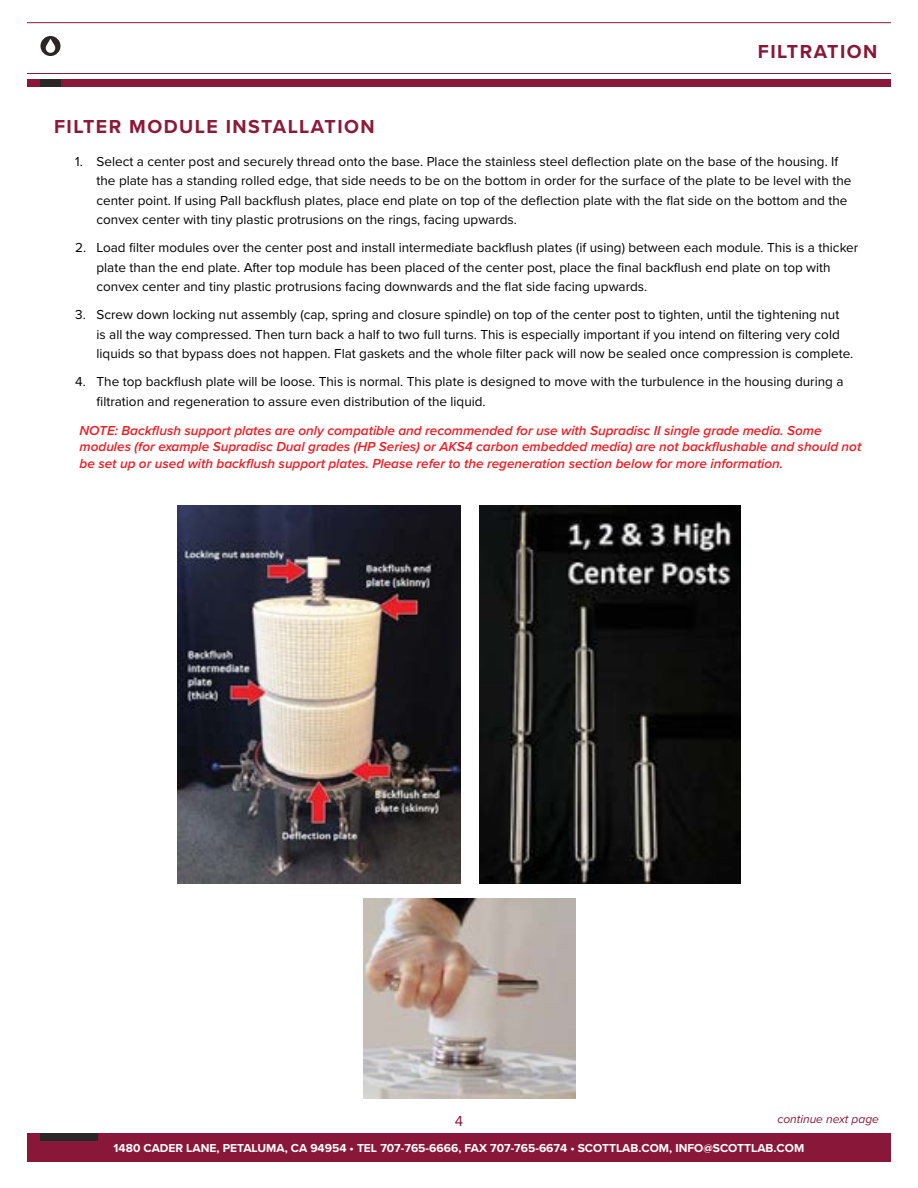
<style>
.page{position:relative;width:918px;height:1188px;background:#fff}
.page>*{position:absolute;margin:0;border:0;box-sizing:border-box;transform-origin:0 0}
.t1{font:700 19.5px "Proxima Nova";letter-spacing:.075em;color:#8e1838}
.t2{font:700 19.5px "Proxima Nova";letter-spacing:.075em;color:#891739}
.t3{font:15px "Proxima Nova";color:#891739}
.t4{font:13.5px/19.5px "Proxima Nova";color:#000}
.t5{font:italic 600 13.5px/16.5px "Proxima Nova";color:#ed1d24}
.t6{font:700 12px "Proxima Nova";color:#fff}
.t7{font:italic 12px "Proxima Nova";color:#891739}
</style>
<div class="page">
<img style="left:178px;top:505px;width:282px;height:378px">
<img style="left:480px;top:505px;width:260px;height:378px">
<img style="left:364px;top:898px;width:211px;height:200px">
<div style="left:27px;top:79px;width:864px;height:8px;background:#891739"></div>
<svg style="left:40px;top:36px;width:21px;height:20px"></svg>
<hr style="left:27px;top:22px;width:864px;height:1px;background:#891739">
<hr style="left:27px;top:73px;width:864px;height:1px;background:#891739">
<div style="left:40px;top:79px;width:21px;height:8px;background:#2b2727"></div>
<div style="left:27px;top:1133px;width:864px;height:29px;background:#891739"></div>
<div style="left:40px;top:1133px;width:58px;height:8px;background:#2b2727"></div>
<h1 class="t2" style="left:758px;top:37px;width:121px">FILTRATION</h1>
<h1 class="t1" style="left:54px;top:112px;width:322px">FILTER MODULE INSTALLATION</h1>
<p class="t4" style="left:97px;top:151px;width:757px;text-indent:-21px">1. Select a center post and securely thread onto the base. Place the stainless steel deflection plate on the base of the housing. If the plate has a standing rolled edge, that side needs to be on the bottom in order for the surface of the plate to be level with the center point. If using Pall backflush plates, place end plate on top of the deflection plate with the flat side on the bottom and the convex center with tiny plastic protrusions on the rings, facing upwards.</p>
<p class="t4" style="left:97px;top:237px;width:763px;text-indent:-21px">2. Load filter modules over the center post and install intermediate backflush plates (if using) between each module. This is a thicker plate than the end plate. After top module has been placed of the center post, place the final backflush end plate on top with convex center and tiny plastic protrusions facing downwards and the flat side facing upwards.</p>
<p class="t4" style="left:97px;top:304px;width:758px;text-indent:-21px">3. Screw down locking nut assembly (cap, spring and closure spindle) on top of the center post to tighten, until the tightening nut<br>is all the way compressed. Then turn back a half to two full turns. This is especially important if you intend on filtering very cold liquids so that bypass does not happen. Flat gaskets and the whole filter pack will now be sealed once compression is complete.</p>
<p class="t4" style="left:97px;top:371px;width:749px;text-indent:-21px">4. The top backflush plate will be loose. This is normal. This plate is designed to move with the turbulence in the housing during a filtration and regeneration to assure even distribution of the liquid.</p>
<p class="t5" style="left:80px;top:422px;width:783px">NOTE: Backflush support plates are only compatible and recommended for use with Supradisc II single grade media. Some modules (for example Supradisc Dual grades (HP Series) or AKS4 carbon embedded media) are not backflushable and should not be set up or used with backflush support plates. Please refer to the regeneration section below for more information.</p>
<p class="t3" style="left:455px;top:1109px;width:10px">4</p>
<p class="t7" style="left:777px;top:1110px;width:103px">continue next page</p>
<p class="t6" style="left:114px;top:1139px;width:692px">1480 CADER LANE, PETALUMA, CA 94954 • TEL 707-765-6666, FAX 707-765-6674 • SCOTTLAB.COM, INFO@SCOTTLAB.COM</p>
</div>
